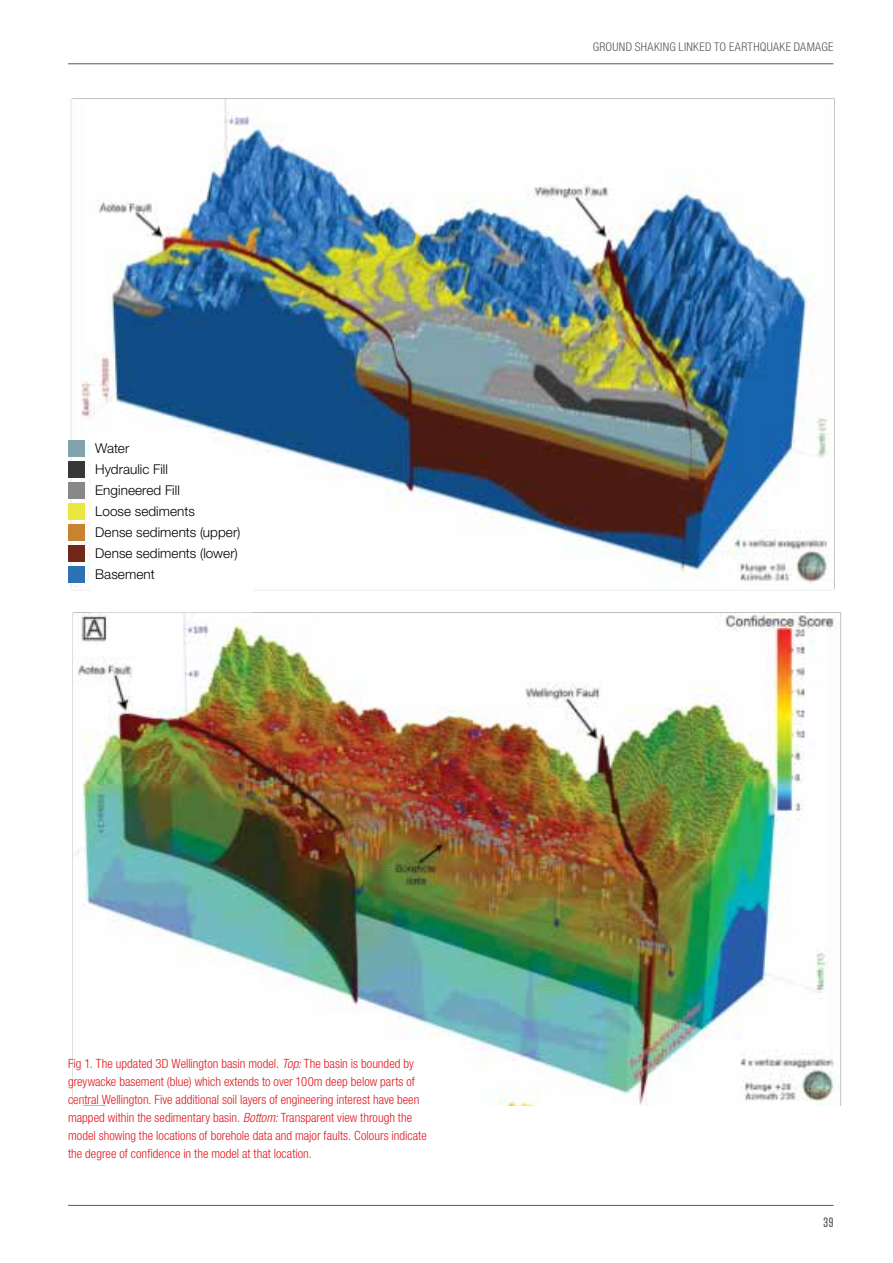
<style>
.page{position:relative;width:893px;height:1263px;background:#fff}
.page>*{position:absolute;margin:0;border:0;box-sizing:border-box;transform-origin:0 0}
.t1{font:300 13.5px/21px "Helvetica Neue LT Pro";letter-spacing:.005em;color:#000}
.t2{font:500 13.5px "Tungsten";color:#58595b}
.t3{font:300 condensed 12.75px/18px "Helvetica Neue LT Pro";color:#e11b22}
.t4{font:300 condensed 12px "Helvetica Neue LT Pro";letter-spacing:.025em;color:#58595b}
.s1{font-style:italic}
</style>
<div class="page">
<hr style="left:68px;top:1205px;width:765px;height:1px;background:#58595b">
<img style="left:68px;top:63px;width:774px;height:1042px">
<svg style="left:91px;top:432px;width:162px;height:180px"></svg>
<div style="left:68px;top:440px;width:17px;height:16px;background:#83a3ac"></div>
<div style="left:68px;top:461px;width:17px;height:17px;background:#363737"></div>
<div style="left:68px;top:482px;width:17px;height:17px;background:#888"></div>
<div style="left:68px;top:503px;width:17px;height:17px;background:#eae73e"></div>
<div style="left:68px;top:524px;width:17px;height:17px;background:#c78232"></div>
<div style="left:68px;top:545px;width:17px;height:17px;background:#72271b"></div>
<div style="left:68px;top:566px;width:17px;height:17px;background:#2c72b5"></div>
<p class="t1" style="left:95px;top:438px;width:147px">Water<br>Hydraulic Fill<br>Engineered Fill<br>Loose sediments<br>Dense sediments (upper)<br>Dense sediments (lower)<br>Basement</p>
<p class="t4" style="left:593px;top:40px;width:242px">GROUND SHAKING LINKED TO EARTHQUAKE DAMAGE</p>
<p class="t3" style="left:68px;top:1055px;width:360px">Fig 1. The updated 3D Wellington basin model. <span class="s1">Top:</span> The basin is bounded by greywacke basement (blue) which extends to over 100m deep below parts of central Wellington. Five additional soil layers of engineering interest have been mapped within the sedimentary basin. <span class="s1">Bottom:</span> Transparent view through the model showing the locations of borehole data and major faults. Colours indicate the degree of confidence in the model at that location.</p>
<p class="t2" style="left:823px;top:1215px;width:12px">39</p>
</div>
